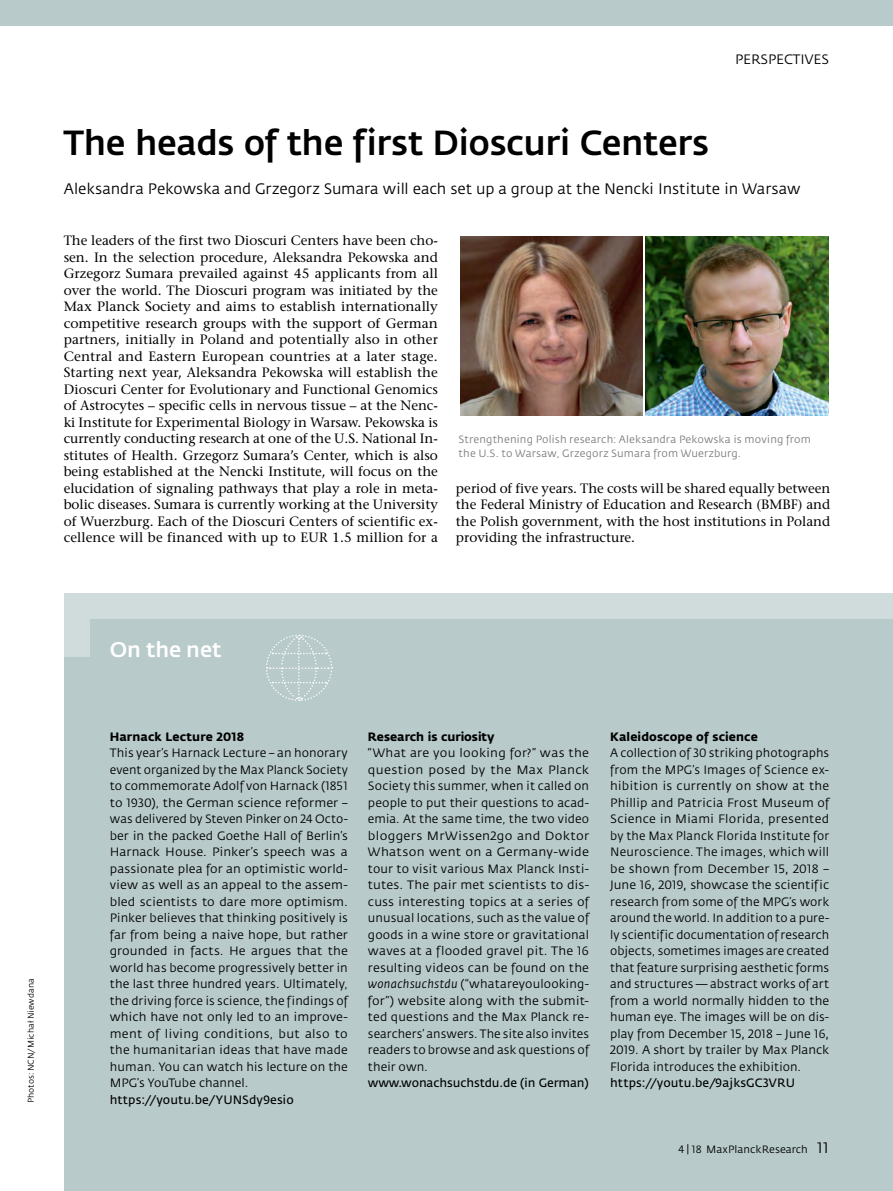
<style>
.page{position:relative;width:893px;height:1191px;background:#fff}
.page>*{position:absolute;margin:0;border:0;box-sizing:border-box;transform-origin:0 0}
.t1{font:500 34.5px "Fedra Sans";letter-spacing:-.01em;color:#000}
.t2{font:500 21px "Fedra Sans";color:#fff}
.t3{font:15px "Fedra Sans";letter-spacing:-.005em;color:#000}
.t4{font:13.5px/16.5px "Stone Serif";letter-spacing:.005em;color:#000;text-align:justify}
.t5{font:13.5px "Fedra Sans";color:#000}
.t6{font:12px/16.5px "Fedra Sans";letter-spacing:.005em;color:#000}
.t7{font:12px "Fedra Sans";letter-spacing:-.01em;color:#000}
.t8{font:700 12px "Fedra Sans";letter-spacing:-.005em;color:#000}
.t9{font:10.5px/13.5px "Fedra Sans";letter-spacing:.015em;color:#7a7d7d}
.t10{font:10.5px "Fedra Sans";color:#000}
.t11{font:8.25px "Fedra Sans";color:#000}
.s1{font-weight:700}
.s2{font-family:"Fedra Sans Bold SC"}
.s3{font-family:"Fedra Sans Book SC"}
.s4{font-style:inherit}
.s5{font-family:"Fedra Sans Normal SC"}
.s6{font-style:italic}
.s7{font-family:"Fedra Sans Book SC";font-size:15px}
</style>
<div class="page">
<div style="left:64px;top:593px;width:829px;height:598px;background:#b8caca"></div>
<div style="left:0;top:0;width:893px;height:26px;background:#b8caca"></div>
<div style="left:64px;top:593px;width:829px;height:26px;background:#d0dbdb"></div>
<svg style="left:266px;top:634px;width:67px;height:67px"></svg>
<div style="left:64px;top:593px;width:25px;height:64px;background:#d0dbdb"></div>
<img style="left:646px;top:236px;width:182px;height:179px">
<img style="left:460px;top:236px;width:183px;height:179px">
<p class="t5" style="left:735px;top:52px;width:96px">PERSPECTIVES</p>
<h1 class="t1" style="left:63px;top:123px;width:647px">The heads of the first Dioscuri Centers</h1>
<p class="t3" style="left:64px;top:181px;width:738px">Aleksandra Pekowska and Grzegorz Sumara will each set up a group at the Nencki Institute in Warsaw</p>
<p class="t4" style="left:64px;top:232px;width:376px">The leaders of the first two Dioscuri Centers have been cho&shy;sen. In the selection procedure, Aleksandra Pekowska and Grzegorz Sumara prevailed against 45 applicants from all over the world. The Dioscuri program was initiated by the Max Planck Society and aims to establish internationally competitive research groups with the support of German partners, initially in Poland and potentially also in other Central and Eastern European countries at a later stage.<br>Starting next year, Aleksandra Pekowska will establish the Dioscuri Center for Evolutionary and Functional Genomics of Astrocytes – specific cells in nervous tissue – at the Nenc&shy;ki Institute for Experimental Biology in Warsaw. Pekowska is currently conducting research at one of the U.S. National In&shy;stitutes of Health. Grzegorz Sumara’s Center, which is also being established at the Nencki Institute, will focus on the elucidation of signaling pathways that play a role in meta&shy;bolic diseases. Sumara is currently working at the University of Wuerzburg. Each of the Dioscuri Centers of scientific ex&shy;cellence will be financed with up to EUR 1.5 million for a</p>
<p class="t9" style="left:459px;top:433px;width:354px">Strengthening Polish research: Aleksandra Pekowska is moving from the U.S. to Warsaw, Grzegorz Sumara from Wuerzburg.</p>
<p class="t4" style="left:456px;top:480px;width:376px">period of five years. The costs will be shared equally between the Federal Ministry of Education and Research (BMBF) and the Polish government, with the host institutions in Poland providing the infrastructure.</p>
<p class="t11" style="left:27px;top:1103px;width:126px;rotate:-90deg">Photos: NCN/Michał Niewdana</p>
<h2 class="t2" style="left:110px;top:637px;width:113px">On the net</h2>
<p class="t6" style="left:110px;top:728px;width:240px"><span class="s1">Harnack Lecture</span> <span class="s2">2018<br></span>This year’s Harnack Lecture – an honorary event organized by the Max Planck Society to commemorate Adolf von Harnack (<span class="s3">1851 </span>to <span class="s3">1930</span>), the German science reformer – was delivered by Steven Pinker on <span class="s3">24</span> Octo&shy;ber in the packed Goethe Hall of Berlin’s Harnack House. Pinker’s speech was a passionate plea for an optimistic world&shy;view as well as an appeal to the assem&shy;bled scientists to dare more optimism.<br>Pinker believes that thinking positively is far from being a naive hope, but rather grounded in facts. He argues that the world has become progressively better in the last three hundred years. Ultimately, the driving force is science, the findings of which have not only led to an improve&shy;ment of living conditions, but also to the humanitarian ideas that have made human. You can watch his lecture on the MPG’s YouTube channel. <span class="s4">https://youtu.be/YUNSdy</span><span class="s5">9</span><span class="s4">esio</span></p>
<p class="t6" style="left:610px;top:728px;width:221px"><span class="s1">Kaleidoscope of science<br></span>A collection of <span class="s3">30</span> striking photographs from the MPG’s Images of Science ex&shy;hibition is currently on show at the Phillip and Patricia Frost Museum of Science in Miami Florida, presented by the Max Planck Florida Institute for Neuroscience. The images, which will be shown from December <span class="s3">15, 2018</span> – June <span class="s3">16, 2019,</span> showcase the scientific research from some of the MPG’s work around the world. In addition to a pure&shy;ly scientific documentation of research objects, sometimes images are created that feature surprising aesthetic forms and structures — abstract works of art from a world normally hidden to the human eye. The images will be on dis&shy;play from December <span class="s3">15, 2018</span> – June <span class="s3">16, 2019</span>. A short by trailer by Max Planck Florida introduces the exhibition. <span class="s4">https://youtu.be/</span><span class="s5">9</span><span class="s4">ajksGC</span><span class="s5">3</span><span class="s4">VRU</span></p>
<p class="t8" style="left:368px;top:729px;width:128px">Research is curiosity</p>
<p class="t6" style="left:368px;top:745px;width:223px;text-align:justify">“What are you looking for?” was the question posed by the Max Planck Society this summer, when it called on people to put their questions to acad&shy;emia. At the same time, the two video bloggers MrWissen<span class="s3">2</span>go and Doktor Whatson went on a Germany-wide tour to visit various Max Planck Insti&shy;tutes. The pair met scientists to dis&shy;cuss interesting topics at a series of unusual locations, such as the value of goods in a wine store or gravitational waves at a flooded gravel pit. The <span class="s3">16 </span>resulting videos can be found on the <span class="s6">wonachsuchstdu</span> (“whatareyoulooking&shy;for”) website along with the submit&shy;ted questions and the Max Planck re&shy;searchers’ answers. The site also invites readers to browse and ask questions of their own.</p>
<p class="t7" style="left:368px;top:1076px;width:222px">www.wonachsuchstdu.de (in German)</p>
<p class="t10" style="left:678px;top:1144px;width:152px"><span class="s3">4 | 18</span> MaxPlanckResearch <span class="s7">11</span></p>
</div>
